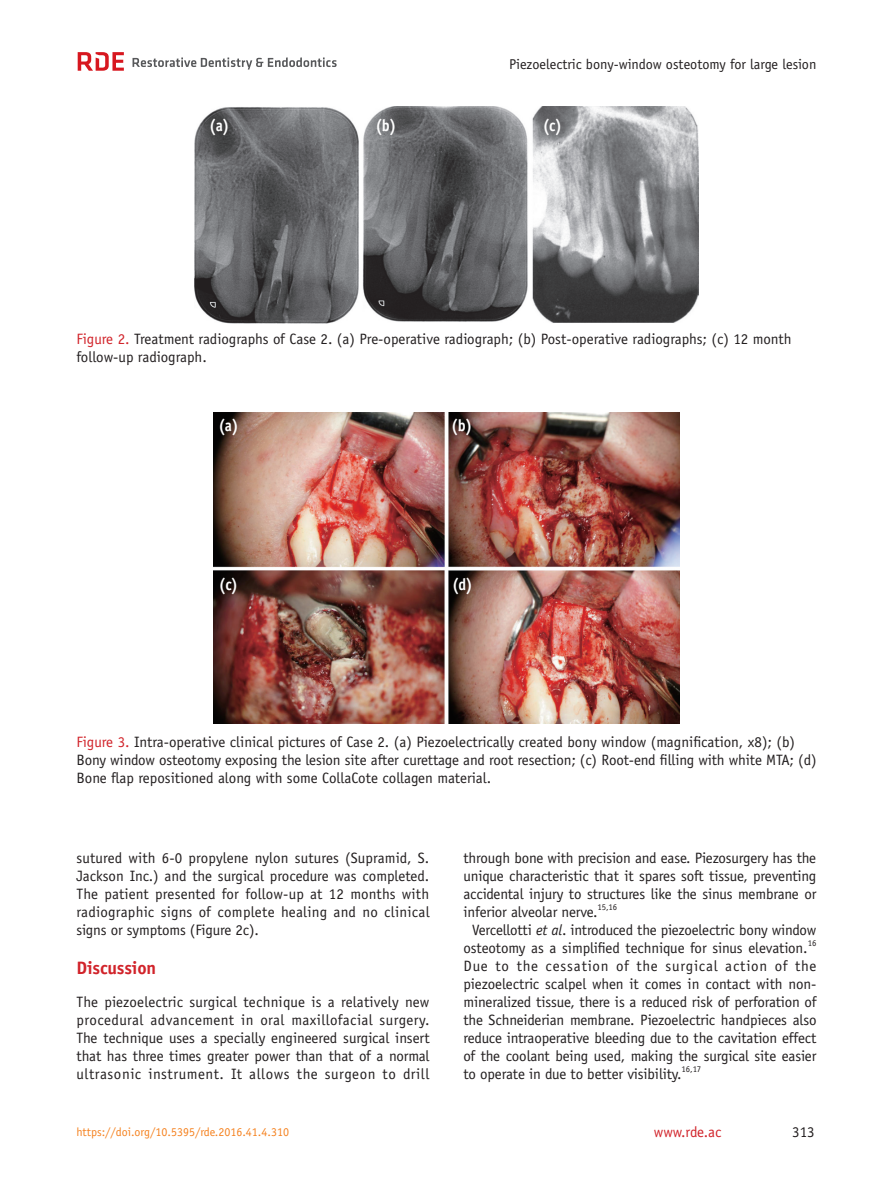
<style>
.page{position:relative;width:893px;height:1191px;background:#fff}
.page>*{position:absolute;margin:0;border:0;box-sizing:border-box;transform-origin:0 0}
.t1{font:700 18px "Officina Sans Std";letter-spacing:-.01em;color:#d1232a}
.t2{font:700 16.5px "Officina Sans Std";color:#fff;scale:.9 1}
.t3{font:15px/18px "Officina Sans Std";letter-spacing:-.01em;color:#231f20;text-align:justify}
.t4{font:15px "Officina Sans Std";color:#d1232a}
.t5{font:14.25px "Officina Sans Std";color:#231f20}
.t6{font:12px "Officina Sans Std";color:#f58220}
.t7{font:8.7px "Officina Sans Std";letter-spacing:-.01em;color:#231f20}
.s1{color:#d1232a}
.s2{font-style:italic}
</style>
<div class="page">
<svg style="left:133px;top:57px;width:204px;height:13px"></svg>
<svg style="left:78px;top:52px;width:46px;height:19px"></svg>
<img style="left:195px;top:106px;width:503px;height:217px">
<img style="left:213px;top:412px;width:467px;height:312px">
<p class="t5" style="left:509px;top:55px;width:309px">Piezoelectric bony-window osteotomy for large lesion</p>
<p class="t2" style="left:209px;top:115px;width:24px">(a)</p>
<p class="t2" style="left:375px;top:115px;width:25px">(b)</p>
<p class="t2" style="left:543px;top:115px;width:23px">(c)</p>
<p class="t3" style="left:77px;top:330px;width:716px"><span class="s1">Figure 2.</span> Treatment radiographs of Case 2. (a) Pre-operative radiograph; (b) Post-operative radiographs; (c) 12 month follow-up radiograph.</p>
<p class="t2" style="left:218px;top:415px;width:24px">(a)</p>
<p class="t2" style="left:451px;top:415px;width:25px">(b)</p>
<p class="t2" style="left:219px;top:574px;width:23px">(c)</p>
<p class="t2" style="left:452px;top:574px;width:25px">(d)</p>
<p class="t3" style="left:77px;top:733px;width:741px;text-align:left"><span class="s1">Figure 3.</span> Intra-operative clinical pictures of Case 2. (a) Piezoelectrically created bony window (magnification, x8); (b)<br>Bony window osteotomy exposing the lesion site after curettage and root resection; (c) Root-end filling with white MTA; (d)<br>Bone flap repositioned along with some CollaCote collagen material.</p>
<p class="t3" style="left:77px;top:849px;width:354px">sutured with 6-0 propylene nylon sutures (Supramid, S.<br>Jackson Inc.) and the surgical procedure was completed.<br>The patient presented for follow-up at 12 months with radiographic signs of complete healing and no clinical signs or symptoms (Figure 2c).</p>
<p class="t1" style="left:77px;top:956px;width:81px">Discussion</p>
<p class="t3" style="left:77px;top:993px;width:355px">The piezoelectric surgical technique is a relatively new procedural advancement in oral maxillofacial surgery.<br>The technique uses a specially engineered surgical insert that has three times greater power than that of a normal ultrasonic instrument. It allows the surgeon to drill</p>
<p class="t6" style="left:77px;top:1124px;width:214px">https://doi.org/10.5395/rde.2016.41.4.310</p>
<p class="t3" style="left:463px;top:849px;width:354px">through bone with precision and ease. Piezosurgery has the unique characteristic that it spares soft tissue, preventing accidental injury to structures like the sinus membrane or inferior alveolar nerve.</p>
<p class="t7" style="left:597px;top:902px;width:21px">15,16</p>
<p class="t3" style="left:463px;top:921px;width:354px;text-align:center">Vercellotti <span class="s2">et al</span>. introduced the piezoelectric bony window osteotomy as a simplified technique for sinus elevation.</p>
<p class="t7" style="left:808px;top:938px;width:10px">16</p>
<p class="t3" style="left:463px;top:957px;width:355px">Due to the cessation of the surgical action of the piezoelectric scalpel when it comes in contact with non&shy;mineralized tissue, there is a reduced risk of perforation of the Schneiderian membrane. Piezoelectric handpieces also reduce intraoperative bleeding due to the cavitation effect of the coolant being used, making the surgical site easier to operate in due to better visibility.</p>
<p class="t7" style="left:682px;top:1064px;width:21px">16,17</p>
<p class="t4" style="left:654px;top:1122px;width:69px">www.rde.ac</p>
<p class="t3" style="left:792px;top:1122px;width:24px">313</p>
</div>
